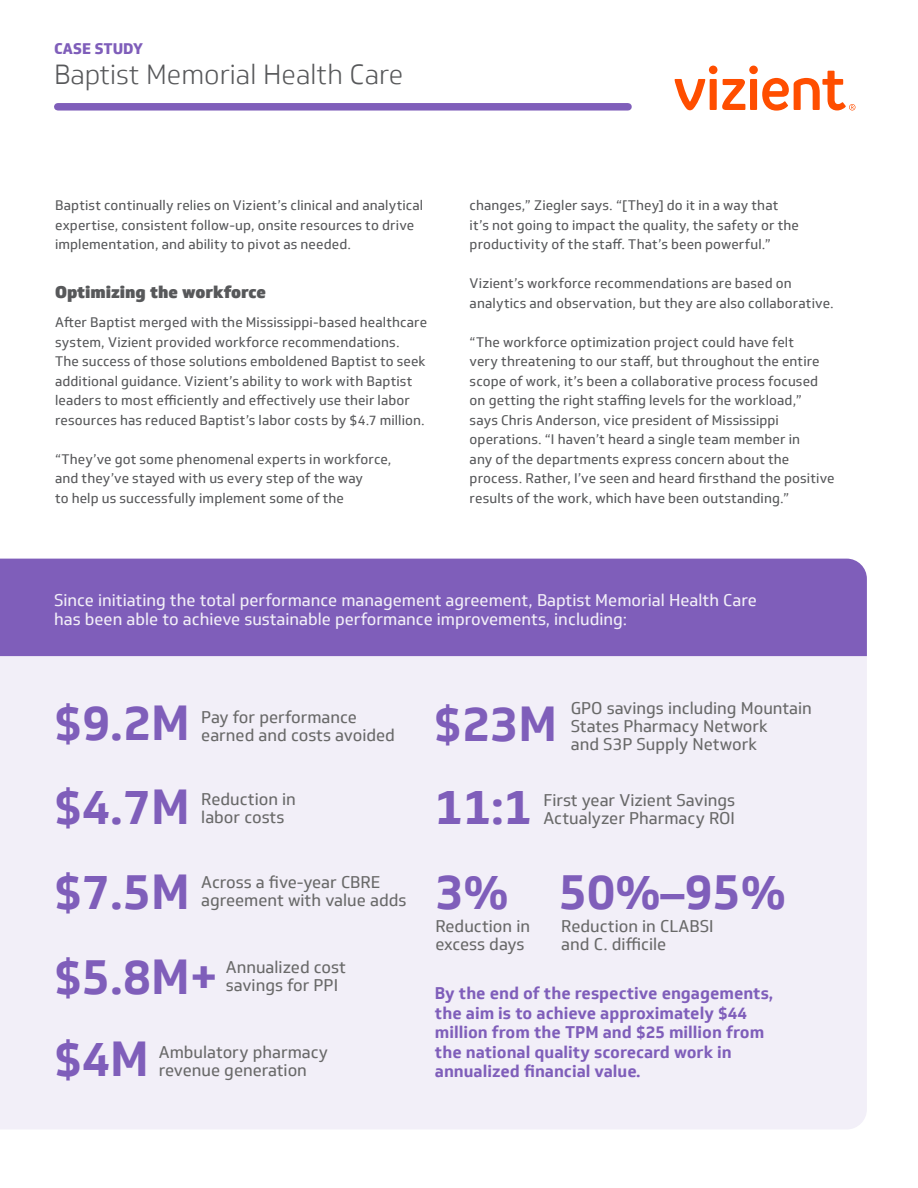
<style>
.page{position:relative;width:918px;height:1188px;background:#fff}
.page>*{position:absolute;margin:0;border:0;box-sizing:border-box;transform-origin:0 0}
.Not_aligned_to_grid{font:700 48px "Soleto";color:#7f5eba}
.Header_name_turquois{font:300 27px "Soleto";color:#57585a}
.Not_aligned_to_grid-2{font:16.5px/18px "Soleto";color:#696969}
.Sidebar_text{font:700 16.5px/19.5px "Soleto";color:#7f5eba}
.Sidebar_text-2{font:16.5px/19.5px "Soleto";color:#f2eff8}
.Subhead{font:900 16.5px "Soleto";color:#57585a}
.Header_title_turquoi{font:800 15px "Soleto";color:#7f5eba}
.Body{font:13.5px/19.5px "Soleto";letter-spacing:.01em;color:#57585a}
</style>
<div class="page">
<div style="left:58px;top:103px;width:570px;height:8px;background:#7f5eba"></div>
<svg style="left:675px;top:66px;width:180px;height:45px"></svg>
<div style="left:0;top:656px;width:867px;height:473px;background:#f2eff8"></div>
<div style="left:0;top:559px;width:867px;height:97px;background:#7f5eba"></div>
<p class="Header_title_turquoi" style="left:54px;top:39px;width:91px">CASE STUDY</p>
<p class="Header_name_turquois" style="left:54px;top:59px;width:351px">Baptist Memorial Health Care</p>
<p class="Body" style="left:55px;top:196px;width:370px">Baptist continually relies on Vizient’s clinical and analytical expertise, consistent follow-up, onsite resources to drive implementation, and ability to pivot as needed.</p>
<p class="Subhead" style="left:55px;top:281px;width:212px">Optimizing the workforce</p>
<p class="Body" style="left:55px;top:313px;width:374px">After Baptist merged with the Mississippi-based healthcare system, Vizient provided workforce recommendations.<br>The success of those solutions emboldened Baptist to seek additional guidance. Vizient’s ability to work with Baptist leaders to most efficiently and effectively use their labor resources has reduced Baptist’s labor costs by $4.7 million.</p>
<p class="Body" style="left:55px;top:449px;width:338px">“They’ve got some phenomenal experts in workforce, and they’ve stayed with us every step of the way<br>to help us successfully implement some of the</p>
<p class="Body" style="left:470px;top:196px;width:331px">changes,” Ziegler says. “[They] do it in a way that it’s not going to impact the quality, the safety or the productivity of the staff. That’s been powerful.”</p>
<p class="Body" style="left:470px;top:274px;width:366px">Vizient’s workforce recommendations are based on analytics and observation, but they are also collaborative.</p>
<p class="Body" style="left:470px;top:332px;width:366px">“The workforce optimization project could have felt<br>very threatening to our staff, but throughout the entire scope of work, it’s been a collaborative process focused on getting the right staffing levels for the workload,”<br>says Chris Anderson, vice president of Mississippi operations. “I haven’t heard a single team member in<br>any of the departments express concern about the process. Rather, I’ve seen and heard firsthand the positive results of the work, which have been outstanding.”</p>
<p class="Sidebar_text-2" style="left:54px;top:590px;width:704px">Since initiating the total performance management agreement, Baptist Memorial Health Care has been able to achieve sustainable performance improvements, including:</p>
<p class="Not_aligned_to_grid" style="left:54px;top:693px;width:137px">$9.2M</p>
<p class="Not_aligned_to_grid-2" style="left:201px;top:708px;width:195px">Pay for performance earned and costs avoided</p>
<p class="Not_aligned_to_grid" style="left:54px;top:776px;width:137px">$4.7M</p>
<p class="Not_aligned_to_grid-2" style="left:201px;top:790px;width:96px">Reduction in labor costs</p>
<p class="Not_aligned_to_grid" style="left:54px;top:861px;width:137px">$7.5M</p>
<p class="Not_aligned_to_grid-2" style="left:201px;top:874px;width:207px">Across a five-year CBRE agreement with value adds</p>
<p class="Not_aligned_to_grid" style="left:54px;top:946px;width:165px">$5.8M+</p>
<p class="Not_aligned_to_grid-2" style="left:226px;top:959px;width:122px">Annualized cost savings for PPI</p>
<p class="Not_aligned_to_grid" style="left:54px;top:1028px;width:96px">$4M</p>
<p class="Not_aligned_to_grid-2" style="left:159px;top:1044px;width:171px">Ambulatory pharmacy revenue generation</p>
<p class="Not_aligned_to_grid" style="left:434px;top:693px;width:125px">$23M</p>
<p class="Not_aligned_to_grid-2" style="left:571px;top:700px;width:243px">GPO savings including Mountain<br>States Pharmacy Network<br>and S3P Supply Network</p>
<p class="Not_aligned_to_grid" style="left:435px;top:776px;width:99px">11:1</p>
<p class="Not_aligned_to_grid-2" style="left:544px;top:792px;width:193px">First year Vizient Savings<br>Actualyzer Pharmacy ROI</p>
<p class="Not_aligned_to_grid" style="left:435px;top:861px;width:75px">3%</p>
<p class="Not_aligned_to_grid-2" style="left:435px;top:917px;width:96px">Reduction in excess days</p>
<p class="Not_aligned_to_grid" style="left:559px;top:861px;width:228px">50%–95%</p>
<p class="Not_aligned_to_grid-2" style="left:561px;top:917px;width:154px">Reduction in CLABSI and C. difficile</p>
<p class="Sidebar_text" style="left:435px;top:984px;width:340px">By the end of the respective engagements, the aim is to achieve approximately $44 million from the TPM and $25 million from the national quality scorecard work in annualized financial value.</p>
</div>
